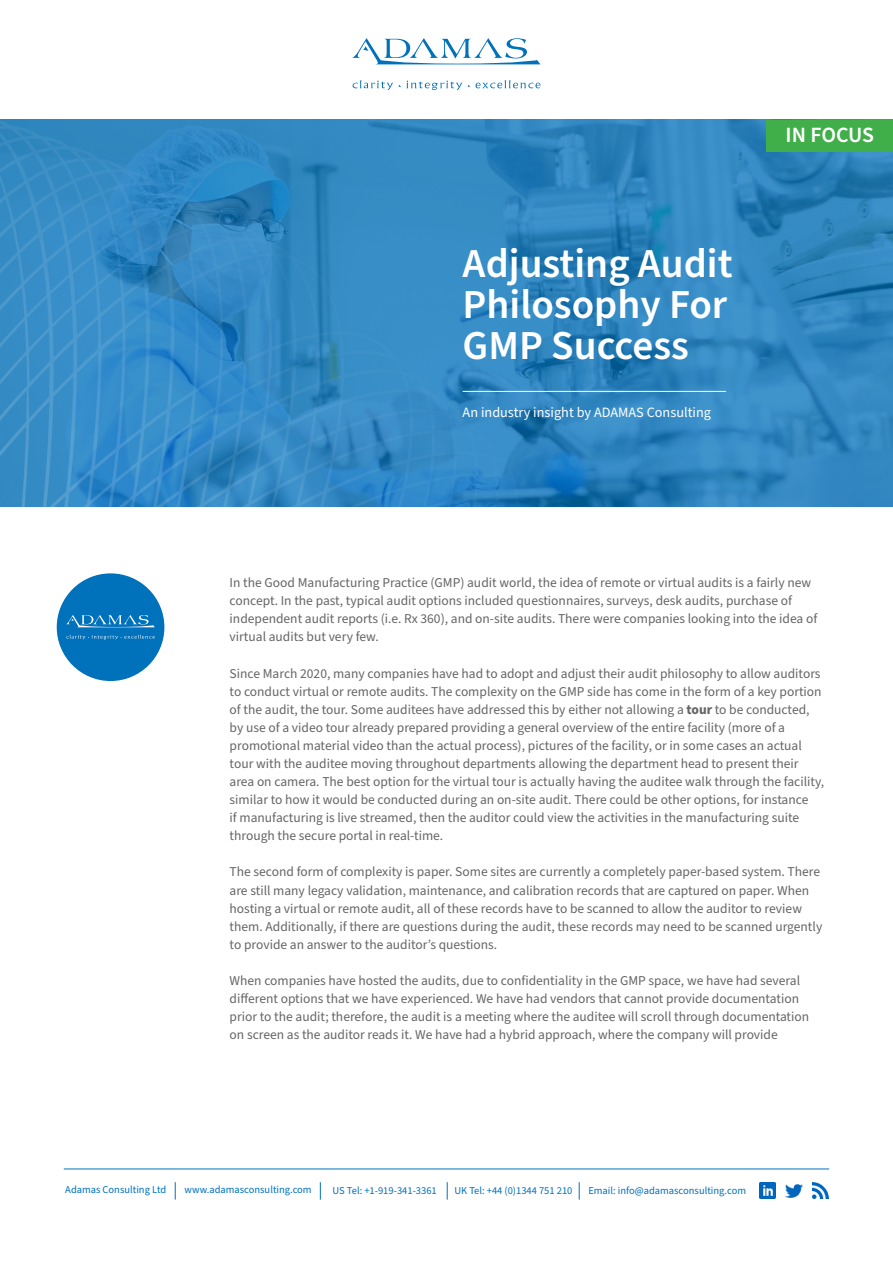
<style>
.page{position:relative;width:893px;height:1263px;background:#fff}
.page>*{position:absolute;margin:0;border:0;box-sizing:border-box;transform-origin:0 0}
.t1{font:600 41.1px/41px "Source Sans Pro";color:#fff}
.t2{font:600 21.75px "Source Sans Pro";letter-spacing:-.01em;color:#fff}
.t3{font:14.25px "Source Sans Pro";color:#fff}
.Pa0{font:13.5px/18.1px "Source Sans Pro";color:#656565}
.t4{font:10.5px "Source Sans Pro";color:#0071bb}
.s1{font-weight:700}
</style>
<div class="page">
<img style="left:598px;top:120px;width:295px;height:387px">
<svg style="left:353px;top:38px;width:187px;height:26px"></svg>
<svg style="left:353px;top:80px;width:48px;height:10px"></svg>
<svg style="left:407px;top:81px;width:63px;height:9px"></svg>
<svg style="left:476px;top:80px;width:64px;height:8px"></svg>
<div style="left:767px;top:120px;width:126px;height:31px;background:#40ae49"></div>
<hr style="left:463px;top:391px;width:263px;height:1px;background:#fff">
<hr style="left:64px;top:1168px;width:765px;height:1px;background:#0071bb">
<img style="left:0;top:120px;width:598px;height:387px">
<div style="left:57px;top:573px;width:107px;height:108px;background:#0071bb;border-radius:50%"></div>
<svg style="left:66px;top:615px;width:89px;height:12px"></svg>
<svg style="left:66px;top:635px;width:89px;height:4px"></svg>
<img style="left:759px;top:1182px;width:16px;height:17px">
<img style="left:812px;top:1182px;width:17px;height:17px">
<img style="left:786px;top:1184px;width:16px;height:14px">
<svg style="left:175px;top:1182px;width:1px;height:17px"></svg>
<svg style="left:320px;top:1182px;width:1px;height:17px"></svg>
<svg style="left:447px;top:1182px;width:1px;height:17px"></svg>
<svg style="left:579px;top:1182px;width:1px;height:17px"></svg>
<p class="t1" style="left:463px;top:244px;width:272px">Adjusting Audit<br>Philosophy For<br>GMP Success</p>
<p class="t3" style="left:463px;top:403px;width:250px">An industry insight by ADAMAS Consulting</p>
<p class="t2" style="left:786px;top:120px;width:90px">IN FOCUS</p>
<p class="Pa0" style="left:230px;top:574px;width:589px">In the Good Manufacturing Practice (GMP) audit world, the idea of remote or virtual audits is a fairly new concept. In the past, typical audit options included questionnaires, surveys, desk audits, purchase of independent audit reports (i.e. Rx 360), and on-site audits. There were companies looking into the idea of virtual audits but very few.</p>
<p class="Pa0" style="left:230px;top:664px;width:596px">Since March 2020, many companies have had to adopt and adjust their audit philosophy to allow auditors to conduct virtual or remote audits. The complexity on the GMP side has come in the form of a key portion of the audit, the tour. Some auditees have addressed this by either not allowing a <span class="s1">tour</span> to be conducted, by use of a video tour already prepared providing a general overview of the entire facility (more of a promotional material video than the actual process), pictures of the facility, or in some cases an actual tour with the auditee moving throughout departments allowing the department head to present their area on camera. The best option for the virtual tour is actually having the auditee walk through the facility, similar to how it would be conducted during an on-site audit. There could be other options, for instance<br>if manufacturing is live streamed, then the auditor could view the activities in the manufacturing suite through the secure portal in real-time.</p>
<p class="Pa0" style="left:230px;top:863px;width:594px">The second form of complexity is paper. Some sites are currently a completely paper-based system. There are still many legacy validation, maintenance, and calibration records that are captured on paper. When hosting a virtual or remote audit, all of these records have to be scanned to allow the auditor to review them. Additionally, if there are questions during the audit, these records may need to be scanned urgently to provide an answer to the auditor’s questions.</p>
<p class="Pa0" style="left:230px;top:972px;width:581px">When companies have hosted the audits, due to confidentiality in the GMP space, we have had several different options that we have experienced. We have had vendors that cannot provide documentation prior to the audit; therefore, the audit is a meeting where the auditee will scroll through documentation on screen as the auditor reads it. We have had a hybrid approach, where the company will provide</p>
<p class="t4" style="left:65px;top:1182px;width:102px">Adamas Consulting Ltd</p>
<p class="t4" style="left:185px;top:1182px;width:129px">www.adamasconsulting.com</p>
<p class="t4" style="left:332px;top:1184px;width:106px">US Tel: +1-919-341-3361</p>
<p class="t4" style="left:454px;top:1184px;width:120px">UK Tel: +44 (0)1344 751 210</p>
<p class="t4" style="left:588px;top:1184px;width:159px">Email: info@adamasconsulting.com</p>
</div>
